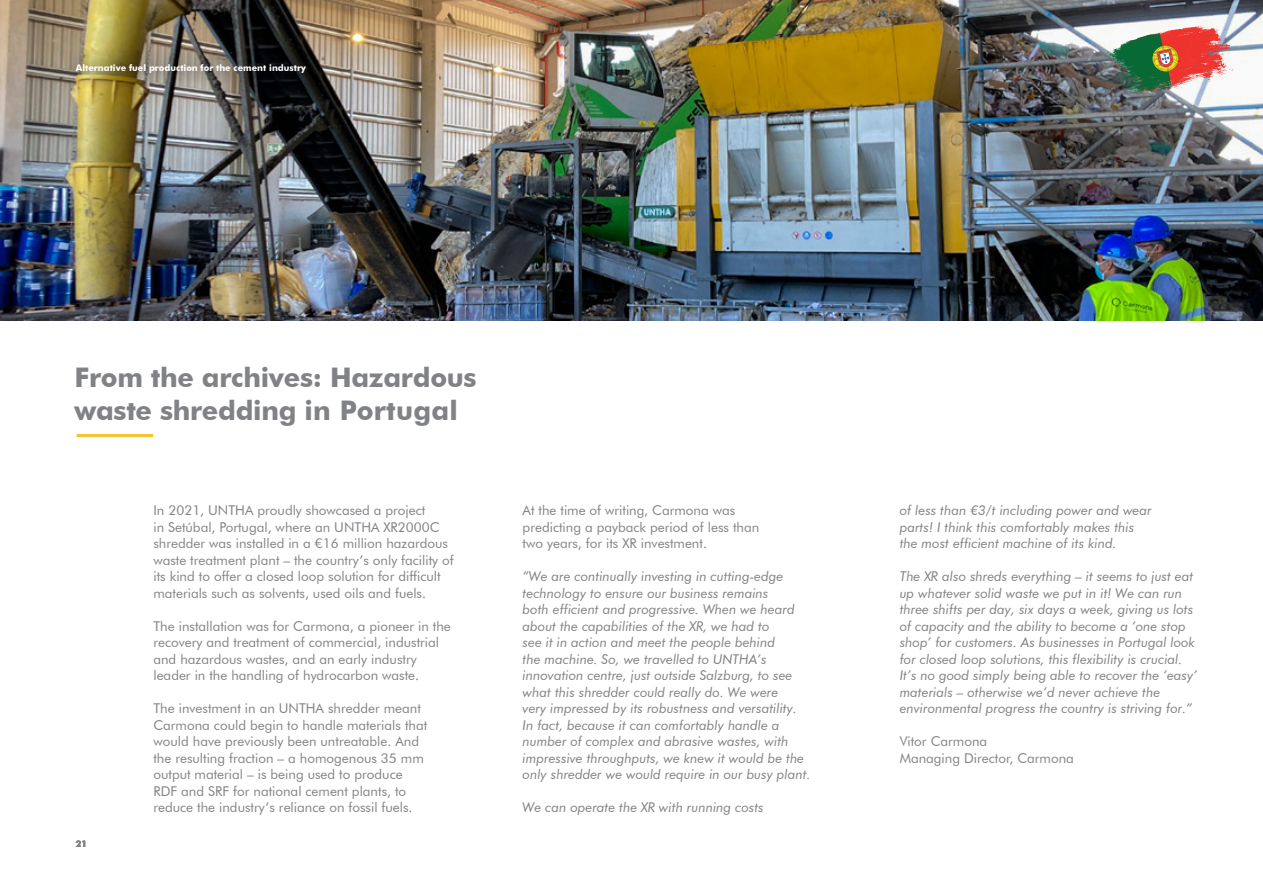
<style>
.page{position:relative;width:1263px;height:893px;background:#fff}
.page>*{position:absolute;margin:0;border:0;box-sizing:border-box;transform-origin:0 0}
.t1{font:700 27px/33px "Futura BT";letter-spacing:-.01em;color:#808285}
.t2{font:italic 13.5px/16.5px "Futura BT";color:#808285}
.t3{font:13.5px/16.5px "Futura BT";color:#808285}
.t4{font:700 9px "Futura BT";color:#fff}
.t5{font:700 9px "Futura BT";color:#808285}
</style>
<div class="page">
<img style="left:0;top:0;width:1263px;height:321px">
<hr style="left:77px;top:434px;width:76px;height:3px;background:#f8c02c">
<svg style="left:1195px;top:21px;width:20px;height:6px"></svg>
<img style="left:59px;top:46px;width:264px;height:44px">
<p class="t4" style="left:76px;top:62px;width:231px">Alternative fuel production for the cement industry</p>
<h1 class="t1" style="left:75px;top:361px;width:404px">From the archives: Hazardous waste shredding in Portugal</h1>
<p class="t5" style="left:76px;top:838px;width:13px">21</p>
<p class="t3" style="left:153px;top:502px;width:302px">In 2021, UNTHA proudly showcased a project<br>in Setúbal, Portugal, where an UNTHA XR2000C shredder was installed in a €16 million hazardous waste treatment plant – the country’s only facility of its kind to offer a closed loop solution for difficult materials such as solvents, used oils and fuels.</p>
<p class="t3" style="left:153px;top:618px;width:299px">The installation was for Carmona, a pioneer in the recovery and treatment of commercial, industrial and hazardous wastes, and an early industry leader in the handling of hydrocarbon waste.</p>
<p class="t3" style="left:153px;top:700px;width:275px">The investment in an UNTHA shredder meant Carmona could begin to handle materials that would have previously been untreatable. And the resulting fraction – a homogenous 35 mm output material – is being used to produce RDF and SRF for national cement plants, to reduce the industry’s reliance on fossil fuels.</p>
<p class="t3" style="left:523px;top:502px;width:238px">At the time of writing, Carmona was predicting a payback period of less than two years, for its XR investment.</p>
<p class="t2" style="left:523px;top:568px;width:289px">“We are continually investing in cutting-edge technology to ensure our business remains<br>both efficient and progressive. When we heard about the capabilities of the XR, we had to<br>see it in action and meet the people behind<br>the machine. So, we travelled to UNTHA’s innovation centre, just outside Salzburg, to see what this shredder could really do. We were<br>very impressed by its robustness and versatility.<br>In fact, because it can comfortably handle a number of complex and abrasive wastes, with impressive throughputs, we knew it would be the only shredder we would require in our busy plant.</p>
<p class="t2" style="left:523px;top:799px;width:243px">We can operate the XR with running costs</p>
<p class="t2" style="left:900px;top:502px;width:253px">of less than €3/t including power and wear parts! I think this comfortably makes this the most efficient machine of its kind.</p>
<p class="t2" style="left:900px;top:568px;width:299px">The XR also shreds everything – it seems to just eat up whatever solid waste we put in it! We can run three shifts per day, six days a week, giving us lots of capacity and the ability to become a ‘one stop shop’ for customers. As businesses in Portugal look for closed loop solutions, this flexibility is crucial.<br>It’s no good simply being able to recover the ‘easy’ materials – otherwise we’d never achieve the environmental progress the country is striving for.”</p>
<p class="t3" style="left:900px;top:733px;width:176px">Vitor Carmona<br>Managing Director, Carmona</p>
</div>
